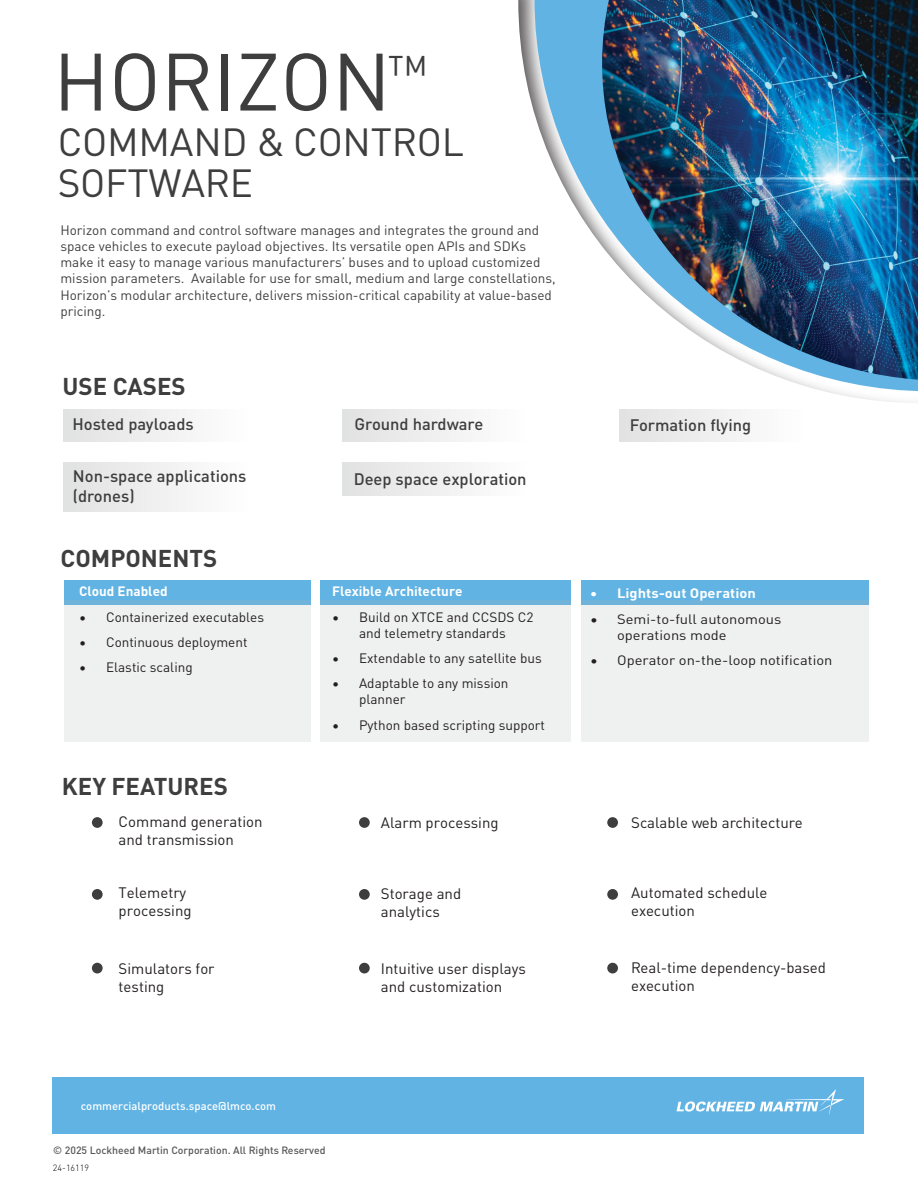
<style>
.page{position:relative;width:918px;height:1188px;background:#fff}
.page>*{position:absolute;margin:0;border:0;box-sizing:border-box;transform-origin:0 0}
.t1{font:79.95px "DINOT";color:#3e3e3f}
.t2{font:46.5px "DINOT";color:#3e3e3f}
.t3{font:38.85px/40.5px "DINOT";letter-spacing:-.005em;color:#3e3e3f}
.t4{font:700 24px "DINOT";color:#3e3e3f}
.t5{font:500 16.5px/19.8px "DINOT";color:#3e3e3f}
.t6{font:15px/18px "DINOT";color:#231f20}
.t7{font:13.5px/16.2px "DINOT";color:#3e3e3f}
.t8{font:13.5px/16.2px "DINOT";color:#231f20;text-align:center}
.t9{font:13.5px/16.2px "DINOT";color:#231f20;scale:1.09 1}
.t10{font:700 13.5px "DINOT";color:#fff}
.t11{font:700 13.5px "DINOT";color:#fff;scale:1.09 1}
.t12{font:500 11.25px "DINOT";color:#fff}
.t13{font:500 10.5px "DINOT";color:#57585a}
.t14{font:300 9px "DINOT";color:#050504}
</style>
<div class="page">
<div style="left:64px;top:581px;width:247px;height:24px;background:#61b3e4"></div>
<div style="left:64px;top:601px;width:247px;height:141px;background:#eff0f0"></div>
<div style="left:320px;top:581px;width:250px;height:24px;background:#61b3e4"></div>
<div style="left:581px;top:581px;width:288px;height:24px;background:#61b3e4"></div>
<div style="left:320px;top:601px;width:250px;height:141px;background:#eff0f0"></div>
<div style="left:581px;top:601px;width:288px;height:141px;background:#eff0f0"></div>
<svg style="left:434px;top:0;width:484px;height:463px"></svg>
<svg style="left:534px;top:0;width:384px;height:391px"></svg>
<img style="left:602px;top:0;width:316px;height:380px">
<div style="left:63px;top:463px;width:184px;height:48px;background:linear-gradient(to right,#e1e1e2,#fefefe)"></div>
<div style="left:63px;top:410px;width:184px;height:32px;background:linear-gradient(to right,#e1e1e2,#fefefe)"></div>
<div style="left:342px;top:463px;width:184px;height:32px;background:linear-gradient(to right,#e1e1e2,#fefefe)"></div>
<div style="left:342px;top:410px;width:184px;height:32px;background:linear-gradient(to right,#e1e1e2,#fefefe)"></div>
<div style="left:620px;top:410px;width:183px;height:32px;background:linear-gradient(to right,#e1e1e2,#fefefe)"></div>
<div style="left:52px;top:1078px;width:811px;height:56px;background:#61b3e4"></div>
<svg style="left:677px;top:1089px;width:167px;height:26px"></svg>
<div style="left:92px;top:817px;width:11px;height:11px;background:#3e3e3f;border-radius:50%"></div>
<div style="left:92px;top:889px;width:11px;height:11px;background:#3e3e3f;border-radius:50%"></div>
<div style="left:92px;top:963px;width:11px;height:10px;background:#3e3e3f;border-radius:50%"></div>
<div style="left:359px;top:817px;width:11px;height:11px;background:#3e3e3f;border-radius:50%"></div>
<div style="left:359px;top:889px;width:11px;height:11px;background:#3e3e3f;border-radius:50%"></div>
<div style="left:359px;top:963px;width:11px;height:10px;background:#3e3e3f;border-radius:50%"></div>
<div style="left:607px;top:817px;width:11px;height:11px;background:#3e3e3f;border-radius:50%"></div>
<div style="left:607px;top:889px;width:11px;height:11px;background:#3e3e3f;border-radius:50%"></div>
<div style="left:607px;top:963px;width:11px;height:10px;background:#3e3e3f;border-radius:50%"></div>
<h1 class="t1" style="left:53px;top:21px;width:339px">HORIZON</h1>
<h3 class="t3" style="left:58px;top:118px;width:408px">COMMAND &amp; CONTROL<br>SOFTWARE</h3>
<p class="t7" style="left:60px;top:221px;width:497px">Horizon command and control software manages and integrates the ground and space vehicles to execute payload objectives. Its versatile open APIs and SDKs make it easy to manage various manufacturers’ buses and to upload customized mission parameters. Available for use for small, medium and large constellations, Horizon’s modular architecture, delivers mission-critical capability at value-based pricing.</p>
<h2 class="t2" style="left:388px;top:37px;width:41px">™</h2>
<h3 class="t4" style="left:63px;top:367px;width:125px">USE CASES</h3>
<p class="t5" style="left:72px;top:413px;width:123px">Hosted payloads</p>
<p class="t5" style="left:73px;top:465px;width:175px">Non-space applications (drones)</p>
<h3 class="t4" style="left:61px;top:540px;width:158px">COMPONENTS</h3>
<p class="t10" style="left:79px;top:581px;width:90px">Cloud Enabled</p>
<p class="t8" style="left:79px;top:607px;width:187px">• Containerized executables</p>
<p class="t8" style="left:79px;top:633px;width:170px">• Continuous deployment</p>
<p class="t8" style="left:79px;top:658px;width:115px">• Elastic scaling</p>
<h3 class="t4" style="left:62px;top:768px;width:168px">KEY FEATURES</h3>
<p class="t6" style="left:119px;top:811px;width:145px">Command generation and transmission</p>
<p class="t6" style="left:119px;top:883px;width:75px">Telemetry processing</p>
<p class="t6" style="left:119px;top:959px;width:97px">Simulators for testing</p>
<p class="t5" style="left:355px;top:413px;width:130px">Ground hardware</p>
<p class="t5" style="left:630px;top:414px;width:123px">Formation flying</p>
<p class="t5" style="left:354px;top:468px;width:174px">Deep space exploration</p>
<p class="t10" style="left:332px;top:581px;width:132px">Flexible Architecture</p>
<p class="t8" style="left:332px;top:607px;width:203px">• Build on XTCE and CCSDS C2 and telemetry standards</p>
<p class="t8" style="left:332px;top:649px;width:211px">• Extendable to any satellite bus</p>
<p class="t8" style="left:359px;top:674px;width:151px;text-align:left;text-indent:-27px">• Adaptable to any mission planner</p>
<p class="t8" style="left:332px;top:715px;width:215px">• Python based scripting support</p>
<p class="t11" style="left:590px;top:583px;width:153px">• Lights-out Operation</p>
<p class="t9" style="left:617px;top:610px;width:152px;text-indent:-27px">• Semi-to-full autonomous operations mode</p>
<p class="t9" style="left:590px;top:651px;width:224px">• Operator on-the-loop notification</p>
<p class="t6" style="left:381px;top:812px;width:119px">Alarm processing</p>
<p class="t6" style="left:631px;top:812px;width:173px">Scalable web architecture</p>
<p class="t6" style="left:381px;top:884px;width:82px">Storage and analytics</p>
<p class="t6" style="left:631px;top:883px;width:138px">Automated schedule execution</p>
<p class="t6" style="left:381px;top:958px;width:147px">Intuitive user displays and customization</p>
<p class="t6" style="left:631px;top:957px;width:196px">Real-time dependency-based execution</p>
<p class="t12" style="left:81px;top:1098px;width:197px">commercialproducts.space@lmco.com</p>
<p class="t13" style="left:53px;top:1142px;width:274px">© 2025 Lockheed Martin Corporation. All Rights Reserved</p>
<p class="t14" style="left:53px;top:1161px;width:38px">24-16119</p>
</div>
